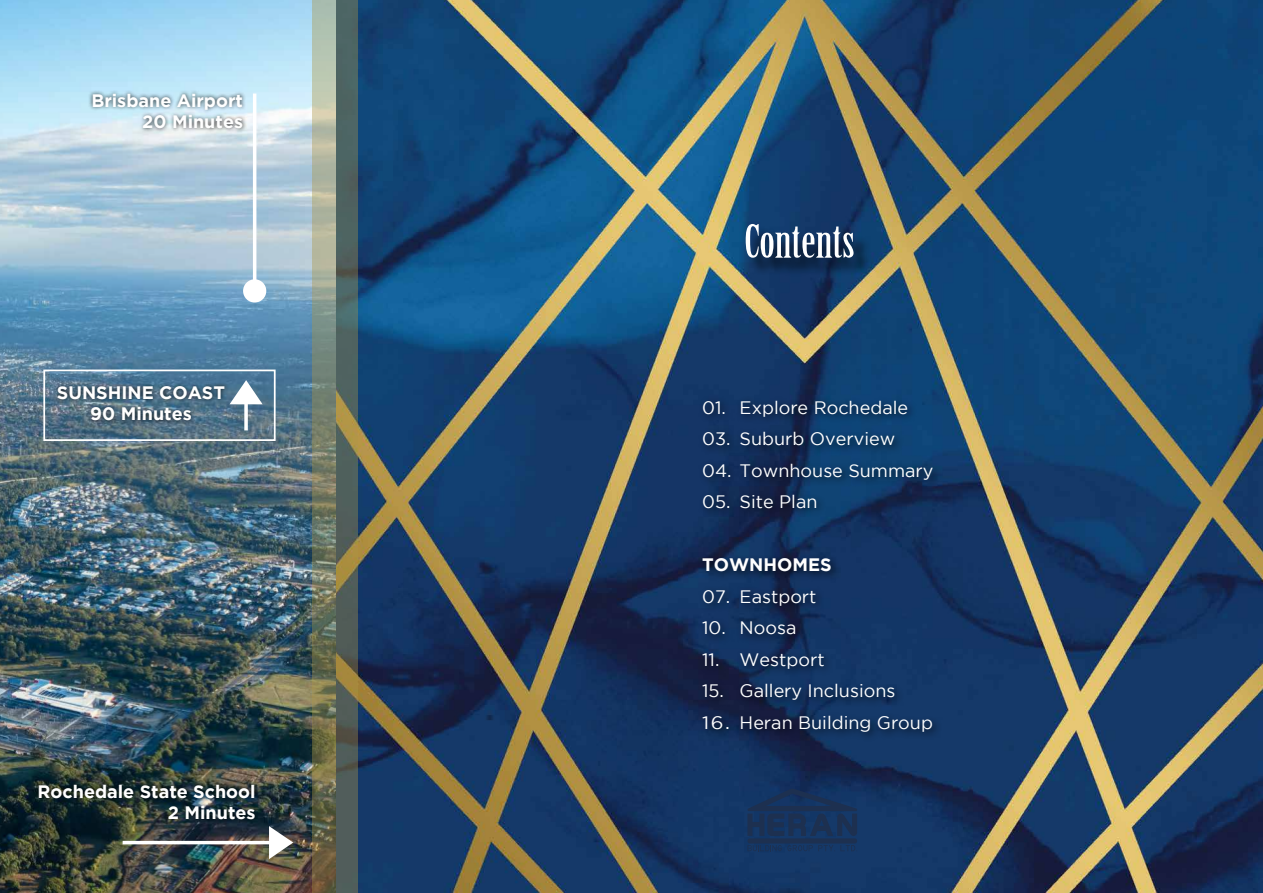
<style>
.page{position:relative;width:1263px;height:893px;background:#fff}
.page>*{position:absolute;margin:0;border:0;box-sizing:border-box;transform-origin:0 0}
.t1{font:45px "Birch Std";color:#fff;scale:1.2 1}
.t2{font:18px "Gotham";color:#fff}
.t3{font:700 18px/21.6px "Gotham";color:#fff;text-align:right}
.t4{font:18px "Gotham";color:#fff;scale:1.1 1}
</style>
<div class="page">
<img style="left:357px;top:0;width:906px;height:893px">
<img style="left:0;top:0;width:312px;height:893px">
<div style="left:244px;top:280px;width:21px;height:22px;background:#fff;border-radius:50%"></div>
<div style="left:243px;top:279px;width:23px;height:24px;border:2px solid #fff;border-radius:50%"></div>
<hr style="left:253px;top:94px;width:3px;height:191px;background:#fff">
<hr style="left:123px;top:841px;width:148px;height:3px;background:#fff">
<svg style="left:269px;top:826px;width:24px;height:33px"></svg>
<div style="left:748px;top:227px;width:124px;height:49px;background:#000;opacity:.75"></div>
<svg style="left:312px;top:0;width:45px;height:893px;background:#727b69"></svg>
<div style="left:34px;top:781px;width:225px;height:43px;background:#000;opacity:.75"></div>
<div style="left:43px;top:370px;width:233px;height:71px;border:2px solid #fff"></div>
<svg style="left:244px;top:404px;width:4px;height:26px"></svg>
<svg style="left:230px;top:380px;width:33px;height:24px"></svg>
<div style="left:54px;top:382px;width:175px;height:43px;background:#000;opacity:.75"></div>
<div style="left:88px;top:90px;width:159px;height:43px;background:#000;opacity:.75"></div>
<div style="left:698px;top:396px;width:245px;height:346px;background:#000;opacity:.75"></div>
<div style="left:745px;top:787px;width:113px;height:65px;background:linear-gradient(to right,#17335c,#18345d)"></div>
<p class="t3" style="left:91px;top:89px;width:153px">Brisbane Airport<br>20 Minutes</p>
<p class="t3" style="left:57px;top:381px;width:170px;text-align:center">SUNSHINE COAST<br>90 Minutes</p>
<p class="t3" style="left:38px;top:780px;width:220px">Rochedale State School<br>2 Minutes</p>
<h1 class="t1" style="left:744px;top:216px;width:94px">Contents</h1>
<p class="t2" style="left:702px;top:397px;width:207px">01. Explore Rochedale</p>
<p class="t2" style="left:702px;top:429px;width:195px">03. Suburb Overview</p>
<p class="t2" style="left:702px;top:460px;width:233px">04. Townhouse Summary</p>
<p class="t2" style="left:702px;top:492px;width:117px">05. Site Plan</p>
<p class="t3" style="left:702px;top:553px;width:131px">TOWNHOMES</p>
<p class="t2" style="left:702px;top:586px;width:116px">07. Eastport</p>
<p class="t2" style="left:702px;top:618px;width:96px">10. Noosa</p>
<p class="t2" style="left:702px;top:649px;width:124px">11. Westport</p>
<p class="t2" style="left:702px;top:681px;width:195px">15. Gallery Inclusions</p>
<p class="t4" style="left:702px;top:712px;width:211px">16. Heran Building Group</p>
</div>
